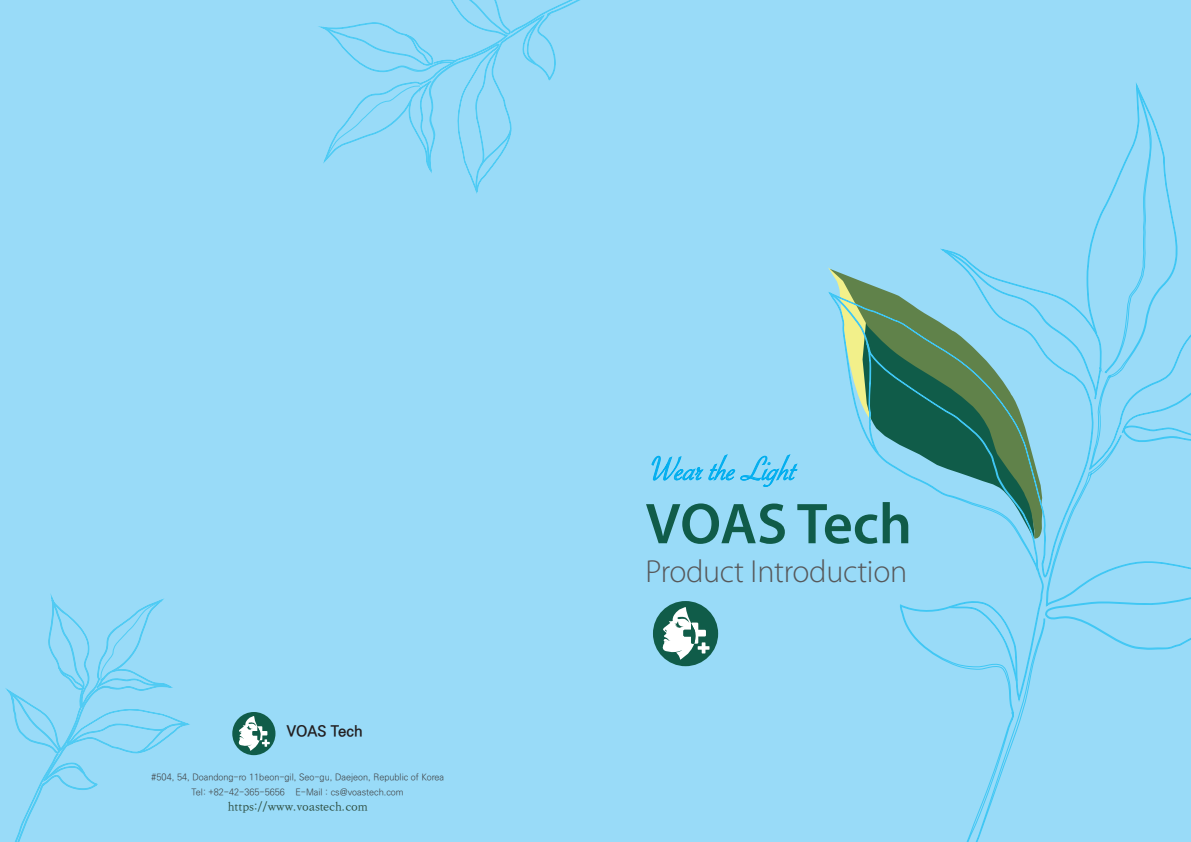
<style>
.page{position:relative;width:1191px;height:842px;background:#99dbf8}
.page>*{position:absolute;margin:0;border:0;box-sizing:border-box;transform-origin:0 0}
.t1{font:600 58px "Myriad Pro";letter-spacing:-.005em;color:#105c49}
.t2{font:italic 35.7px "Savoye Let Plain";color:#00aeef}
.t3{font:300 32px "Myriad Pro";letter-spacing:-.01em;color:#57585a}
.t4{font:15px "Ko Pub Dotum PB";color:#231f20}
.t5{font:11px "Ko Pub Batang PM";color:#2a4a3b}
.t6{font:9px "Ko Pub Dotum PL";color:#3e3e3f}
</style>
<div class="page">
<svg style="left:5px;top:594px;width:185px;height:248px"></svg>
<svg style="left:828px;top:88px;width:363px;height:754px"></svg>
<svg style="left:318px;top:0;width:262px;height:194px"></svg>
<svg style="left:652px;top:455px;width:145px;height:32px"></svg>
<div style="left:653px;top:601px;width:65px;height:65px;background:#105c49;border-radius:50%"></div>
<svg style="left:661px;top:607px;width:48px;height:53px"></svg>
<div style="left:232px;top:712px;width:43px;height:43px;background:#105c49;border-radius:50%"></div>
<svg style="left:237px;top:716px;width:33px;height:35px"></svg>
<p class="t4" style="left:287px;top:723px;width:77px">VOAS Tech</p>
<p class="t6" style="left:151px;top:773px;width:294px">#504, 54, Doandong-ro 11beon-gil, Seo-gu, Daejeon, Republic of Korea</p>
<p class="t6" style="left:191px;top:788px;width:214px">Tel: +82-42-365-5656 E-Mail : cs@voastech.com</p>
<p class="t5" style="left:228px;top:801px;width:141px">https://www.voastech.com</p>
<p class="t2" style="left:647px;top:445px;width:161px">WeartheLig ht</p>
<p class="t1" style="left:645px;top:487px;width:268px">VOAS Tech</p>
<p class="t3" style="left:645px;top:552px;width:263px">Product Introduction</p>
</div>
